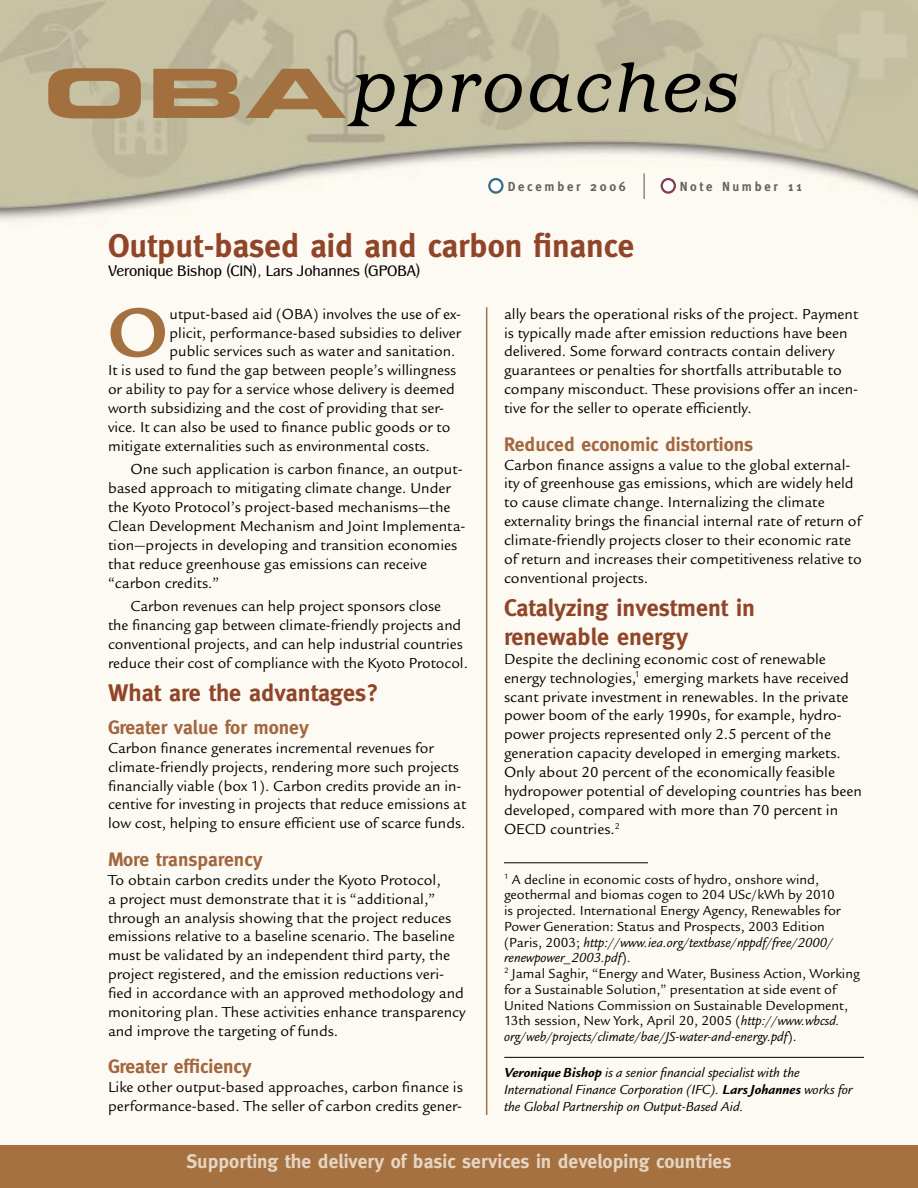
<style>
.page{position:relative;width:918px;height:1188px;background:#fff}
.page>*{position:absolute;margin:0;border:0;box-sizing:border-box;transform-origin:0 0}
.Body_text_First{font:700 75.3px "Legacy San ITC";color:#a57140}
.t1{font:italic 75px "Barcelona ITC";color:#000}
.Headline{font:700 33px "Meta";color:#904528}
.Subhead_1{font:700 24px/28.8px "Meta";color:#904528}
.Subhead_2{font:700 19.5px "Meta";color:#a2673f}
.Subhead_2-2{font:700 19.5px "Meta";color:#e6d5c2}
.Body_text_First-2{font:15.75px/18.9px "Legacy San ITC";color:#000}
.Body_text{font:15.75px/18.9px "Legacy San ITC";color:#000}
.Address{font:15.75px "Panache ITC";color:#000}
.Footnote{font:14.25px/15.8px "Legacy San ITC";color:#000}
.Footnote-2{font:italic 14.25px/17.1px "Legacy San ITC";color:#000}
.t2{font:700 13.2px "Meta";letter-spacing:.215em;color:#6a6158}
.s1{font-style:italic}
.s2{font-weight:700}
</style>
<div class="page">
<img style="left:0;top:0;width:918px;height:1145px">
<hr style="left:486px;top:307px;width:1px;height:808px;background:#a57140">
<svg style="left:644px;top:173px;width:1px;height:26px"></svg>
<svg style="left:488px;top:178px;width:16px;height:16px"></svg>
<svg style="left:661px;top:178px;width:15px;height:16px"></svg>
<svg style="left:48px;top:68px;width:93px;height:50px;background:#ad895f"></svg>
<svg style="left:153px;top:69px;width:87px;height:49px;background:#a77e52"></svg>
<svg style="left:246px;top:69px;width:100px;height:49px;background:#b0946e"></svg>
<div style="left:0;top:1145px;width:918px;height:43px;background:#a57140"></div>
<hr style="left:504px;top:862px;width:144px;height:1px;background:#000">
<hr style="left:504px;top:1057px;width:360px;height:1px;background:#000">
<p class="t1" style="left:351px;top:45px;width:392px">pproaches</p>
<p class="t2" style="left:508px;top:179px;width:120px">December 2006</p>
<p class="t2" style="left:680px;top:179px;width:124px">Note Number 11</p>
<p class="Headline" style="left:108px;top:227px;width:528px">Output-based aid and carbon finance</p>
<p class="Address" style="left:108px;top:262px;width:314px">Veronique Bishop (CIN), Lars Johannes (GPOBA)</p>
<p class="Body_text_First" style="left:108px;top:289px;width:61px">O</p>
<p class="Body_text_First-2" style="left:170px;top:304px;width:293px">utput-based aid (OBA) involves the use of ex-</p>
<p class="Body_text_First-2" style="left:170px;top:323px;width:293px">plicit, performance-based subsidies to deliver</p>
<p class="Body_text_First-2" style="left:170px;top:342px;width:287px">public services such as water and sanitation.</p>
<p class="Body_text_First-2" style="left:108px;top:361px;width:350px">It is used to fund the gap between people’s willingness</p>
<p class="Body_text_First-2" style="left:108px;top:380px;width:348px">or ability to pay for a service whose delivery is deemed</p>
<p class="Body_text_First-2" style="left:108px;top:399px;width:338px">worth subsidizing and the cost of providing that ser-</p>
<p class="Body_text_First-2" style="left:108px;top:418px;width:344px">vice. It can also be used to finance public goods or to</p>
<p class="Body_text_First-2" style="left:108px;top:437px;width:324px">mitigate externalities such as environmental costs.</p>
<p class="Body_text" style="left:108px;top:460px;width:359px;text-indent:22px">One such application is carbon finance, an output&shy;based approach to mitigating climate change. Under the Kyoto Protocol’s project-based mechanisms—the Clean Development Mechanism and Joint Implementa&shy;tion—projects in developing and transition economies that reduce greenhouse gas emissions can receive “carbon credits.”</p>
<p class="Body_text" style="left:108px;top:597px;width:362px;text-align:center">Carbon revenues can help project sponsors close<br>the financing gap between climate-friendly projects and conventional projects, and can help industrial countries reduce their cost of compliance with the Kyoto Protocol.</p>
<p class="Subhead_1" style="left:108px;top:678px;width:272px">What are the advantages?</p>
<p class="Subhead_2" style="left:108px;top:716px;width:202px">Greater value for money</p>
<p class="Body_text_First-2" style="left:108px;top:738px;width:360px">Carbon finance generates incremental revenues for climate-friendly projects, rendering more such projects financially viable (box 1). Carbon credits provide an in&shy;centive for investing in projects that reduce emissions at low cost, helping to ensure efficient use of scarce funds.</p>
<p class="Subhead_2" style="left:108px;top:848px;width:156px">More transparency</p>
<p class="Body_text_First-2" style="left:108px;top:870px;width:359px">To obtain carbon credits under the Kyoto Protocol,<br>a project must demonstrate that it is “additional,” through an analysis showing that the project reduces emissions relative to a baseline scenario. The baseline must be validated by an independent third party, the project registered, and the emission reductions veri&shy;fied in accordance with an approved methodology and monitoring plan. These activities enhance transparency and improve the targeting of funds.</p>
<p class="Subhead_2" style="left:108px;top:1055px;width:145px">Greater efficiency</p>
<p class="Body_text_First-2" style="left:108px;top:1078px;width:356px">Like other output-based approaches, carbon finance is performance-based. The seller of carbon credits gener-</p>
<p class="Body_text_First-2" style="left:504px;top:304px;width:356px">ally bears the operational risks of the project. Payment is typically made after emission reductions have been delivered. Some forward contracts contain delivery guarantees or penalties for shortfalls attributable to company misconduct. These provisions offer an incen&shy;tive for the seller to operate efficiently.</p>
<p class="Subhead_2" style="left:504px;top:433px;width:251px">Reduced economic distortions</p>
<p class="Body_text_First-2" style="left:504px;top:455px;width:360px">Carbon finance assigns a value to the global external&shy;ity of greenhouse gas emissions, which are widely held to cause climate change. Internalizing the climate externality brings the financial internal rate of return of climate-friendly projects closer to their economic rate of return and increases their competitiveness relative to conventional projects.</p>
<p class="Subhead_1" style="left:504px;top:593px;width:252px">Catalyzing investment in renewable energy</p>
<p class="Body_text_First-2" style="left:504px;top:650px;width:359px">Despite the declining economic cost of renewable energy technologies,<sup>1</sup> emerging markets have received scant private investment in renewables. In the private power boom of the early 1990s, for example, hydro&shy;power projects represented only 2.5 percent of the generation capacity developed in emerging markets.<br>Only about 20 percent of the economically feasible hydropower potential of developing countries has been developed, compared with more than 70 percent in OECD countries.<sup>2</sup></p>
<p class="Footnote" style="left:504px;top:871px;width:338px"><sup>1</sup> A decline in economic costs of hydro, onshore wind, geothermal and biomas cogen to 204 USc/kWh by 2010 is projected. International Energy Agency, Renewables for Power Generation: Status and Prospects, 2003 Edition (Paris, 2003; <span class="s1">http://www.iea.org/textbase/nppdf/free/2000/ renewpower_2003.pdf</span>).</p>
<p class="Footnote" style="left:504px;top:966px;width:357px"><sup>2</sup> Jamal Saghir, “Energy and Water, Business Action, Working for a Sustainable Solution,” presentation at side event of United Nations Commission on Sustainable Development, 13th session, New York, April 20, 2005 (<span class="s1">http://www.wbcsd. org/web/projects/climate/bae/JS-water-and-energy.pdf</span>).</p>
<p class="Footnote-2" style="left:504px;top:1064px;width:350px"><span class="s2">Veronique Bishop</span> is a senior financial specialist with the<br>International Finance Corporation (IFC). <span class="s2">Lars Johannes</span> works for the Global Partnership on Output-Based Aid.</p>
<p class="Subhead_2-2" style="left:187px;top:1150px;width:546px">Supporting the delivery of basic services in developing countries</p>
</div>
